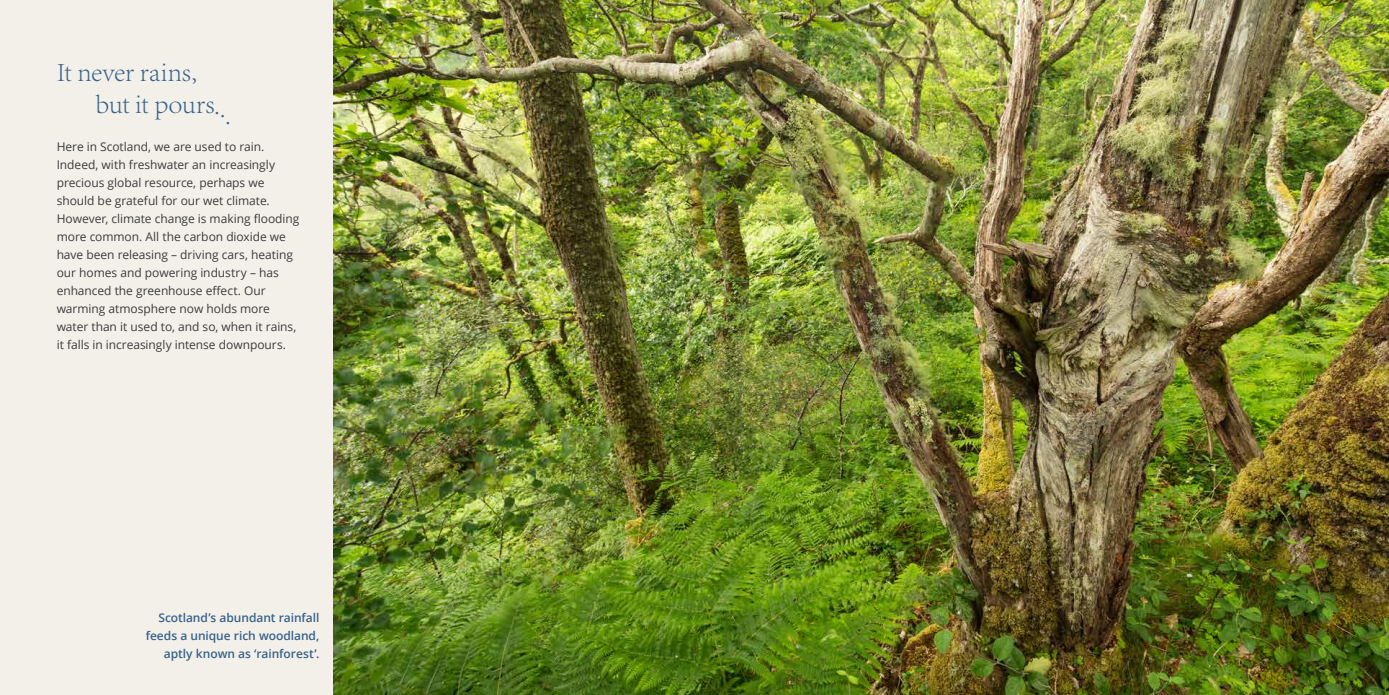
<style>
.page{position:relative;width:1389px;height:695px;background:#fff}
.page>*{position:absolute;margin:0;border:0;box-sizing:border-box;transform-origin:0 0}
.t1{font:300 27px/32.4px "Adobe Song Std";letter-spacing:-.005em;color:#37638a}
.t2{font:12px/18px "Open Sans";letter-spacing:-.005em;color:#3c3c3b}
.t3{font:600 12px/18px "Open Sans";letter-spacing:-.005em;color:#37638a;text-align:right}
</style>
<div class="page">
<div style="left:0;top:0;width:1389px;height:694px;background:#f3f0ea"></div>
<img style="left:334px;top:0;width:1055px;height:694px">
<h1 class="t1" style="left:96px;top:56px;width:137px;text-indent:-39px">It never rains, but it pours...</h1>
<p class="t2" style="left:57px;top:137px;width:244px">Here in Scotland, we are used to rain.<br>Indeed, with freshwater an increasingly precious global resource, perhaps we should be grateful for our wet climate.<br>However, climate change is making flooding more common. All the carbon dioxide we have been releasing – driving cars, heating our homes and powering industry – has enhanced the greenhouse effect. Our warming atmosphere now holds more water than it used to, and so, when it rains, it falls in increasingly intense downpours.</p>
<p class="t3" style="left:146px;top:608px;width:175px">Scotland’s abundant rainfall feeds a unique rich woodland, aptly known as ‘rainforest’.</p>
</div>
